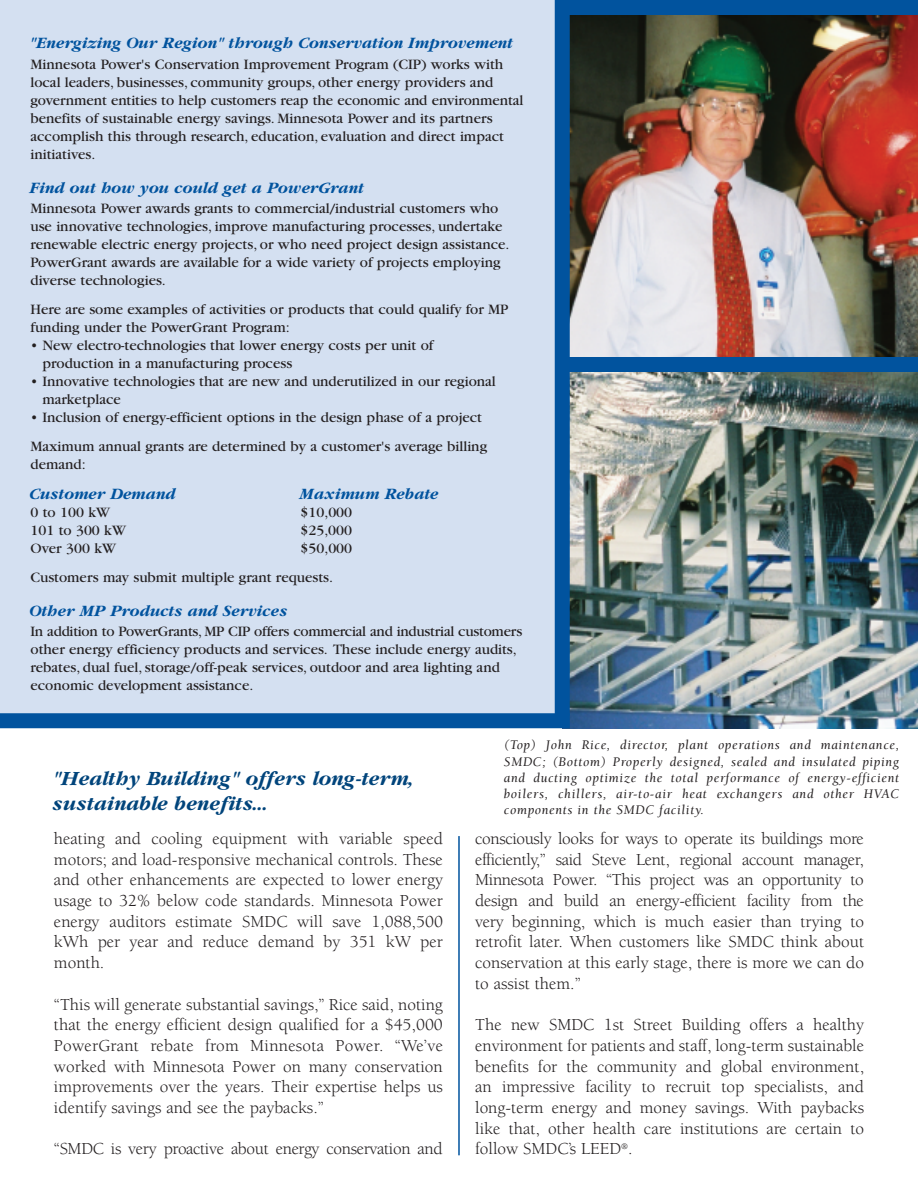
<style>
.page{position:relative;width:918px;height:1188px;background:#fff}
.page>*{position:absolute;margin:0;border:0;box-sizing:border-box;transform-origin:0 0}
.t1{font:italic 700 21px/25.2px "Garamond";color:#00447b}
.t2{font:17.25px/20.7px "Berkeley";color:#231f20;text-align:justify}
.t3{font:17.25px "Berkeley";letter-spacing:-.02em;color:#231f20}
.t4{font:italic 700 16.5px "Garamond";color:#01539e}
.t5{font:15px/18px "Garamond";color:#231f20}
.t6{font:italic 13.5px/16.2px "Berkeley";letter-spacing:.05em;color:#231f20;text-align:justify}
</style>
<div class="page">
<img style="left:570px;top:15px;width:348px;height:342px">
<img style="left:570px;top:372px;width:348px;height:356px">
<div style="left:561px;top:357px;width:357px;height:15px;background:#01539e"></div>
<div style="left:0;top:0;width:559px;height:716px;background:#d4e0f1"></div>
<div style="left:0;top:713px;width:570px;height:15px;background:#01539e"></div>
<div style="left:562px;top:0;width:356px;height:15px;background:#01539e"></div>
<div style="left:555px;top:0;width:15px;height:716px;background:#01539e"></div>
<hr style="left:458px;top:836px;width:2px;height:319px;background:#01539e">
<p class="t4" style="left:30px;top:32px;width:485px">"Energizing Our Region" through Conservation Improvement</p>
<p class="t5" style="left:30px;top:57px;width:494px">Minnesota Power's Conservation Improvement Program (CIP) works with local leaders, businesses, community groups, other energy providers and government entities to help customers reap the economic and environmental benefits of sustainable energy savings. Minnesota Power and its partners accomplish this through research, education, evaluation and direct impact initiatives.</p>
<p class="t4" style="left:30px;top:178px;width:336px">Find out how you could get a PowerGrant</p>
<p class="t5" style="left:30px;top:201px;width:481px">Minnesota Power awards grants to commercial/industrial customers who use innovative technologies, improve manufacturing processes, undertake renewable electric energy projects, or who need project design assistance.<br>PowerGrant awards are available for a wide variety of projects employing diverse technologies.</p>
<p class="t5" style="left:30px;top:301px;width:480px">Here are some examples of activities or products that could qualify for MP funding under the PowerGrant Program:</p>
<p class="t5" style="left:42px;top:337px;width:393px;text-indent:-12px">• New electro-technologies that lower energy costs per unit of production in a manufacturing process</p>
<p class="t5" style="left:42px;top:373px;width:455px;text-indent:-12px">• Innovative technologies that are new and underutilized in our regional marketplace</p>
<p class="t5" style="left:30px;top:404px;width:458px;line-height:28.8px">• Inclusion of energy-efficient options in the design phase of a project<br>Maximum annual grants are determined by a customer's average billing</p>
<p class="t5" style="left:30px;top:456px;width:57px">demand:</p>
<p class="t4" style="left:30px;top:484px;width:148px">Customer Demand</p>
<p class="t4" style="left:300px;top:484px;width:141px">Maximum Rebate</p>
<p class="t5" style="left:30px;top:505px;width:81px">0 to 100 kW</p>
<p class="t5" style="left:301px;top:505px;width:53px">$10,000</p>
<p class="t5" style="left:30px;top:523px;width:97px">101 to 300 kW</p>
<p class="t5" style="left:300px;top:523px;width:53px">$25,000</p>
<p class="t5" style="left:30px;top:541px;width:87px">Over 300 kW</p>
<p class="t5" style="left:30px;top:535px;width:323px;line-height:28.8px;text-indent:270px">$50,000<br>Customers may submit multiple grant requests.</p>
<p class="t4" style="left:30px;top:601px;width:260px">Other MP Products and Services</p>
<p class="t5" style="left:30px;top:624px;width:493px">In addition to PowerGrants, MP CIP offers commercial and industrial customers other energy efficiency products and services. These include energy audits, rebates, dual fuel, storage/off-peak services, outdoor and area lighting and economic development assistance.</p>
<h1 class="t1" style="left:54px;top:765px;width:363px">"Healthy Building" offers long-term, sustainable benefits...</h1>
<p class="t2" style="left:54px;top:830px;width:390px">heating and cooling equipment with variable speed motors; and load-responsive mechanical controls. These and other enhancements are expected to lower energy usage to 32% below code standards. Minnesota Power energy auditors estimate SMDC will save 1,088,500 kWh per year and reduce demand by 351 kW per month.</p>
<p class="t2" style="left:54px;top:995px;width:391px">“This will generate substantial savings,” Rice said, noting that the energy efficient design qualified for a $45,000<br>PowerGrant rebate from Minnesota Power. “We’ve worked with Minnesota Power on many conservation improvements over the years. Their expertise helps us identify savings and see the paybacks.”</p>
<p class="t3" style="left:54px;top:1142px;width:390px">“SMDC is very proactive about energy conservation and</p>
<p class="t6" style="left:504px;top:738px;width:397px">(Top) John Rice, director, plant operations and maintenance, SMDC; (Bottom) Properly designed, sealed and insulated piping and ducting optimize the total performance of energy-efficient boilers, chillers, air-to-air heat exchangers and other HVAC components in the SMDC facility.</p>
<p class="t2" style="left:475px;top:830px;width:390px">consciously looks for ways to operate its buildings more efficiently,” said Steve Lent, regional account manager, Minnesota Power. “This project was an opportunity to design and build an energy-efficient facility from the very beginning, which is much easier than trying to retrofit later. When customers like SMDC think about conservation at this early stage, there is more we can do to assist them.”</p>
<p class="t2" style="left:475px;top:1016px;width:390px">The new SMDC 1st Street Building offers a healthy environment for patients and staff, long-term sustainable benefits for the community and global environment, an impressive facility to recruit top specialists, and long-term energy and money savings. With paybacks like that, other health care institutions are certain to follow SMDC’s LEED<sup>®</sup>.</p>
</div>
